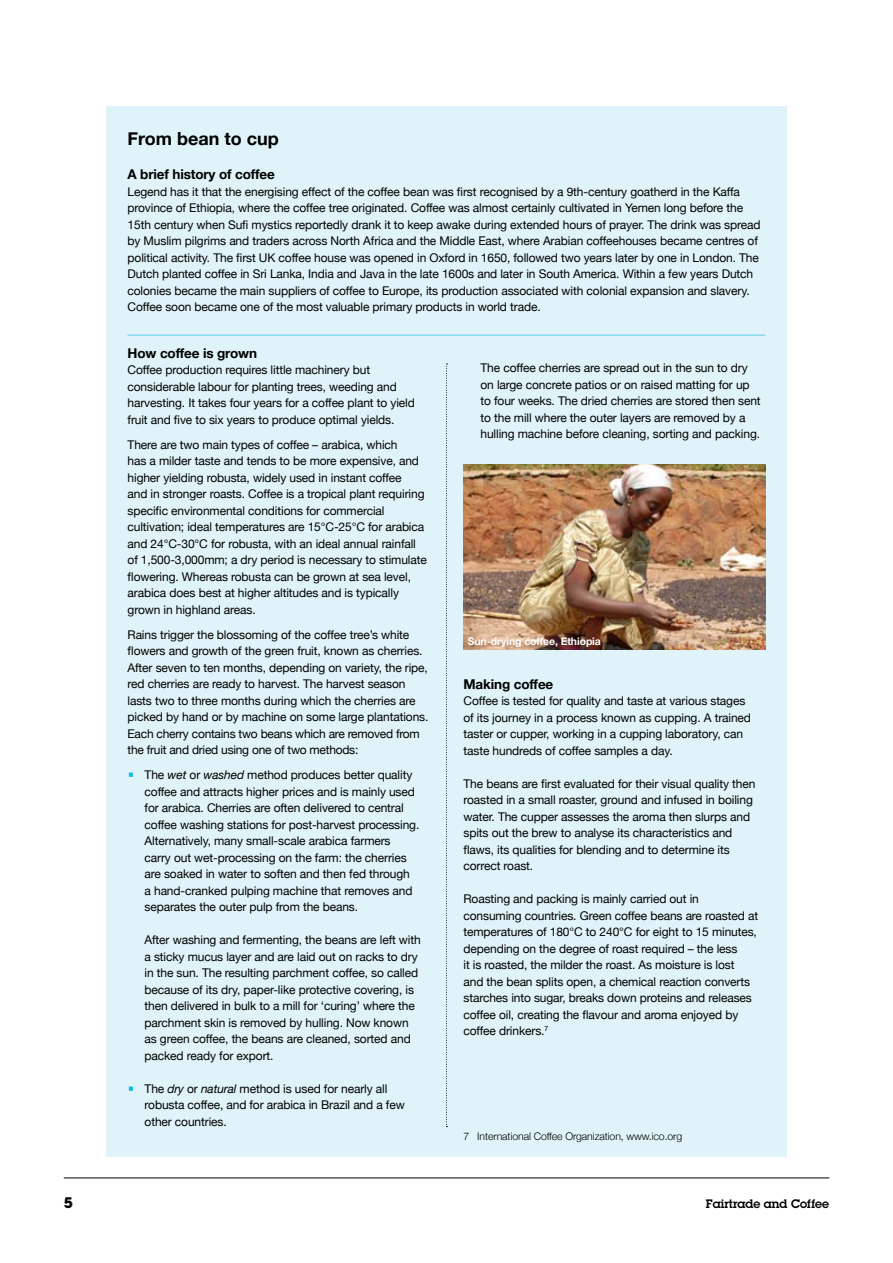
<style>
.page{position:relative;width:893px;height:1263px;background:#fff}
.page>*{position:absolute;margin:0;border:0;box-sizing:border-box;transform-origin:0 0}
.t1{font:700 18px "Helvetica Neue";color:#000}
.t2{font:700 15px "Lubalin Graph Std";color:#000}
.t3{font:700 13.5px "Helvetica Neue";letter-spacing:-.01em;color:#000}
.t4{font:12px/16.5px "Helvetica Neue";letter-spacing:-.01em;color:#000}
.t5{font:600 12px "Lubalin Graph Std";color:#000}
.t6{font:300 10.5px "Helvetica Neue";letter-spacing:-.01em;color:#000}
.t7{font:700 10.5px "Helvetica Neue";letter-spacing:-.01em;color:#fff}
.s1{font-family:"Lubalin Graph Std";font-weight:600;color:#00bbe5}
.s2{font-style:italic}
</style>
<div class="page">
<div style="left:106px;top:106px;width:681px;height:1051px;background:#dff3f9"></div>
<img style="left:463px;top:464px;width:302px;height:185px">
<hr style="left:128px;top:335px;width:637px;height:1px;background:#60cae8">
<hr style="left:64px;top:1177px;width:765px;height:1px;background:#000">
<svg style="left:446px;top:364px;width:1px;height:763px"></svg>
<h1 class="t1" style="left:128px;top:128px;width:153px">From bean to cup</h1>
<p class="t3" style="left:128px;top:166px;width:149px">A brief history of coffee</p>
<p class="t4" style="left:128px;top:183px;width:634px">Legend has it that the energising effect of the coffee bean was first recognised by a 9th-century goatherd in the Kaffa province of Ethiopia, where the coffee tree originated. Coffee was almost certainly cultivated in Yemen long before the 15th century when Sufi mystics reportedly drank it to keep awake during extended hours of prayer. The drink was spread by Muslim pilgrims and traders across North Africa and the Middle East, where Arabian coffeehouses became centres of political activity. The first UK coffee house was opened in Oxford in 1650, followed two years later by one in London. The Dutch planted coffee in Sri Lanka, India and Java in the late 1600s and later in South America. Within a few years Dutch colonies became the main suppliers of coffee to Europe, its production associated with colonial expansion and slavery.<br>Coffee soon became one of the most valuable primary products in world trade.</p>
<p class="t3" style="left:128px;top:344px;width:131px">How coffee is grown</p>
<p class="t4" style="left:128px;top:361px;width:289px">Coffee production requires little machinery but considerable labour for planting trees, weeding and harvesting. It takes four years for a coffee plant to yield fruit and five to six years to produce optimal yields.</p>
<p class="t4" style="left:128px;top:436px;width:301px">There are two main types of coffee – arabica, which<br>has a milder taste and tends to be more expensive, and higher yielding robusta, widely used in instant coffee<br>and in stronger roasts. Coffee is a tropical plant requiring specific environmental conditions for commercial cultivation; ideal temperatures are 15°C-25°C for arabica and 24°C-30°C for robusta, with an ideal annual rainfall of 1,500-3,000mm; a dry period is necessary to stimulate flowering. Whereas robusta can be grown at sea level, arabica does best at higher altitudes and is typically grown in highland areas.</p>
<p class="t4" style="left:128px;top:626px;width:302px">Rains trigger the blossoming of the coffee tree’s white flowers and growth of the green fruit, known as cherries.<br>After seven to ten months, depending on variety, the ripe, red cherries are ready to harvest. The harvest season lasts two to three months during which the cherries are picked by hand or by machine on some large plantations.<br>Each cherry contains two beans which are removed from the fruit and dried using one of two methods:</p>
<p class="t4" style="left:145px;top:766px;width:276px;text-indent:-17px"><span class="s1">•</span> The <span class="s2">wet</span> or <span class="s2">washed</span> method produces better quality coffee and attracts higher prices and is mainly used for arabica. Cherries are often delivered to central coffee washing stations for post-harvest processing.<br>Alternatively, many small-scale arabica farmers carry out wet-processing on the farm: the cherries are soaked in water to soften and then fed through<br>a hand-cranked pulping machine that removes and separates the outer pulp from the beans.</p>
<p class="t4" style="left:145px;top:931px;width:278px">After washing and fermenting, the beans are left with a sticky mucus layer and are laid out on racks to dry in the sun. The resulting parchment coffee, so called because of its dry, paper-like protective covering, is then delivered in bulk to a mill for ‘curing’ where the parchment skin is removed by hulling. Now known as green coffee, the beans are cleaned, sorted and packed ready for export.</p>
<p class="t4" style="left:145px;top:1080px;width:262px;text-indent:-17px"><span class="s1">•</span> The <span class="s2">dry</span> or <span class="s2">natural</span> method is used for nearly all robusta coffee, and for arabica in Brazil and a few other countries.</p>
<p class="t4" style="left:480px;top:360px;width:282px">The coffee cherries are spread out in the sun to dry on large concrete patios or on raised matting for up to four weeks. The dried cherries are stored then sent to the mill where the outer layers are removed by a hulling machine before cleaning, sorting and packing.</p>
<p class="t7" style="left:468px;top:634px;width:135px">Sun-drying coffee, Ethiopia</p>
<p class="t3" style="left:463px;top:676px;width:91px">Making coffee</p>
<p class="t4" style="left:463px;top:693px;width:289px">Coffee is tested for quality and taste at various stages of its journey in a process known as cupping. A trained taster or cupper, working in a cupping laboratory, can taste hundreds of coffee samples a day.</p>
<p class="t4" style="left:463px;top:775px;width:293px">The beans are first evaluated for their visual quality then roasted in a small roaster, ground and infused in boiling water. The cupper assesses the aroma then slurps and spits out the brew to analyse its characteristics and flaws, its qualities for blending and to determine its correct roast.</p>
<p class="t4" style="left:463px;top:891px;width:296px">Roasting and packing is mainly carried out in consuming countries. Green coffee beans are roasted at temperatures of 180°C to 240°C for eight to 15 minutes, depending on the degree of roast required – the less<br>it is roasted, the milder the roast. As moisture is lost<br>and the bean splits open, a chemical reaction converts starches into sugar, breaks down proteins and releases coffee oil, creating the flavour and aroma enjoyed by coffee drinkers.<sup>7</sup></p>
<p class="t6" style="left:463px;top:1129px;width:220px">7 International Coffee Organization, www.ico.org</p>
<p class="t2" style="left:64px;top:1193px;width:11px">5</p>
<p class="t5" style="left:706px;top:1196px;width:125px">Fairtrade and Coffee</p>
</div>
